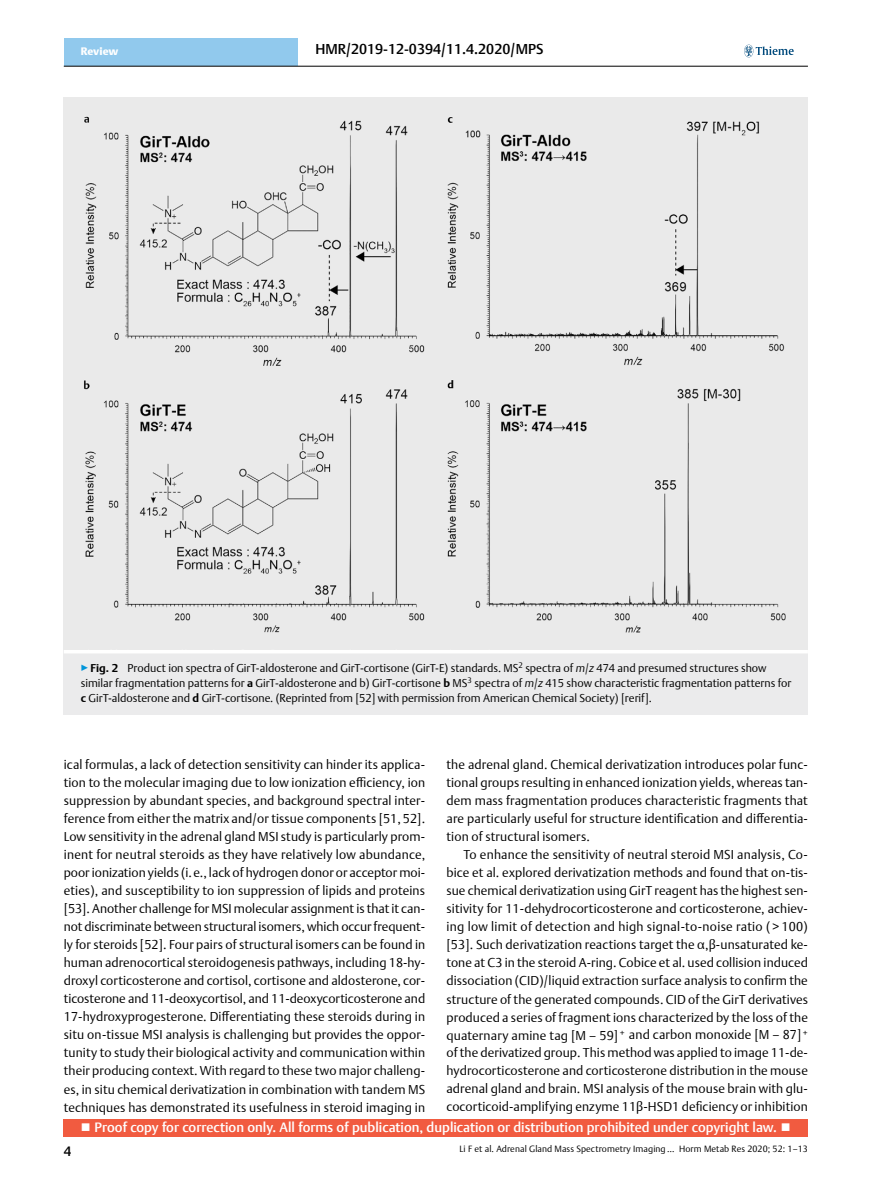
<style>
.page{position:relative;width:893px;height:1191px;background:#fff}
.page>*{position:absolute;margin:0;border:0;box-sizing:border-box;transform-origin:0 0}
.t1{font:500 14.25px "Thieme Argo 2011";color:#000}
.t2{font:500 13.5px "Thieme Argo 2011";color:#fff}
.t3{font:500 13.5px "Thieme Argo 2011";color:#000}
.t4{font:300 12.75px/18px "Thieme Argo 2011";letter-spacing:.01em;color:#000;text-align:justify}
.t5{font:300 11.25px/15px "Thieme Argo 2011";color:#000}
.t6{font:900 10.8px "Thieme Argo 2011";letter-spacing:-.005em;color:#fff}
.t7{font:300 9px "Thieme Argo 2011";letter-spacing:.01em;color:#000}
.s1{color:#0095da}
.s2{font-weight:700}
.s3{font-style:italic}
</style>
<div class="page">
<div style="left:64px;top:1119px;width:744px;height:17px;background:#f15b40"></div>
<div style="left:64px;top:38px;width:234px;height:28px;background:#91c9ed"></div>
<svg style="left:744px;top:45px;width:50px;height:12px"></svg>
<hr style="left:64px;top:66px;width:744px;height:1px;background:#000">
<div style="left:64px;top:650px;width:744px;height:64px;background:#ebebec"></div>
<hr style="left:64px;top:649px;width:744px;height:4px;background:#fff">
<div style="left:64px;top:98px;width:744px;height:552px;background:#eaeaea"></div>
<p class="t6" style="left:81px;top:44px;width:39px">Review</p>
<p class="t1" style="left:315px;top:40px;width:230px">HMR/2019-12-0394/11.4.2020/MPS</p>
<p class="t5" style="left:81px;top:660px;width:712px"><span class="s1">▶</span><span class="s2">Fig. 2</span> Product ion spectra of GirT-aldosterone and GirT-cortisone (GirT-E) standards. MS<sup>2</sup> spectra of <span class="s3">m</span>/<span class="s3">z</span> 474 and presumed structures show similar fragmentation patterns for <span class="s2">a</span> GirT-aldosterone and b) GirT-cortisone <span class="s2">b</span> MS<sup>3</sup> spectra of <span class="s3">m</span>/<span class="s3">z</span> 415 show characteristic fragmentation patterns for <span class="s2">c</span> GirT-aldosterone and <span class="s2">d</span> GirT-cortisone. (Reprinted from [52] with permission from American Chemical Society) [rerif].</p>
<p class="t4" style="left:64px;top:755px;width:363px">ical formulas, a lack of detection sensitivity can hinder its applica&shy;tion to the molecular imaging due to low ionization efficiency, ion suppression by abundant species, and background spectral inter&shy;ference from either the matrix and/or tissue components [51, 52].<br>Low sensitivity in the adrenal gland MSI study is particularly prom&shy;inent for neutral steroids as they have relatively low abundance, poor ionization yields (i.e., lack of hydrogen donor or acceptor moi&shy;eties), and susceptibility to ion suppression of lipids and proteins [53]. Another challenge for MSI molecular assignment is that it can&shy;not discriminate between structural isomers, which occur frequent&shy;ly for steroids [52]. Four pairs of structural isomers can be found in human adrenocortical steroidogenesis pathways, including 18-hy&shy;droxyl corticosterone and cortisol, cortisone and aldosterone, cor&shy;ticosterone and 11-deoxycortisol, and 11-deoxycorticosterone and 17-hydroxyprogesterone. Differentiating these steroids during in situ on-tissue MSI analysis is challenging but provides the oppor&shy;tunity to study their biological activity and communication within their producing context. With regard to these two major challeng&shy;es, in situ chemical derivatization in combination with tandem MS techniques has demonstrated its usefulness in steroid imaging in</p>
<p class="t4" style="left:446px;top:755px;width:363px">the adrenal gland. Chemical derivatization introduces polar func&shy;tional groups resulting in enhanced ionization yields, whereas tan&shy;dem mass fragmentation produces characteristic fragments that are particularly useful for structure identification and differentia&shy;tion of structural isomers.</p>
<p class="t4" style="left:446px;top:845px;width:363px;text-indent:17px">To enhance the sensitivity of neutral steroid MSI analysis, Co&shy;bice et al. explored derivatization methods and found that on-tis&shy;sue chemical derivatization using GirT reagent has the highest sen&shy;sitivity for 11-dehydrocorticosterone and corticosterone, achiev&shy;ing low limit of detection and high signal-to-noise ratio ( &gt; 100) [53]. Such derivatization reactions target the α,β-unsaturated ke&shy;tone at C3 in the steroid A-ring. Cobice et al. used collision induced dissociation (CID)/liquid extraction surface analysis to confirm the structure of the generated compounds. CID of the GirT derivatives produced a series of fragment ions characterized by the loss of the quaternary amine tag [M – 59] <sup>+</sup> and carbon monoxide [M – 87] <sup>+ </sup>of the derivatized group. This method was applied to image 11-de&shy;hydrocorticosterone and corticosterone distribution in the mouse adrenal gland and brain. MSI analysis of the mouse brain with glu&shy;cocorticoid-amplifying enzyme 11β-HSD1 deficiency or inhibition</p>
<p class="t3" style="left:64px;top:1142px;width:9px">4</p>
<p class="t2" style="left:80px;top:1118px;width:713px">■ Proof copy for correction only. All forms of publication, duplication or distribution prohibited under copyright law. ■</p>
<p class="t7" style="left:459px;top:1143px;width:350px">Li F et al. Adrenal Gland Mass Spectrometry Imaging … Horm Metab Res 2020; 52: 1–13</p>
</div>
